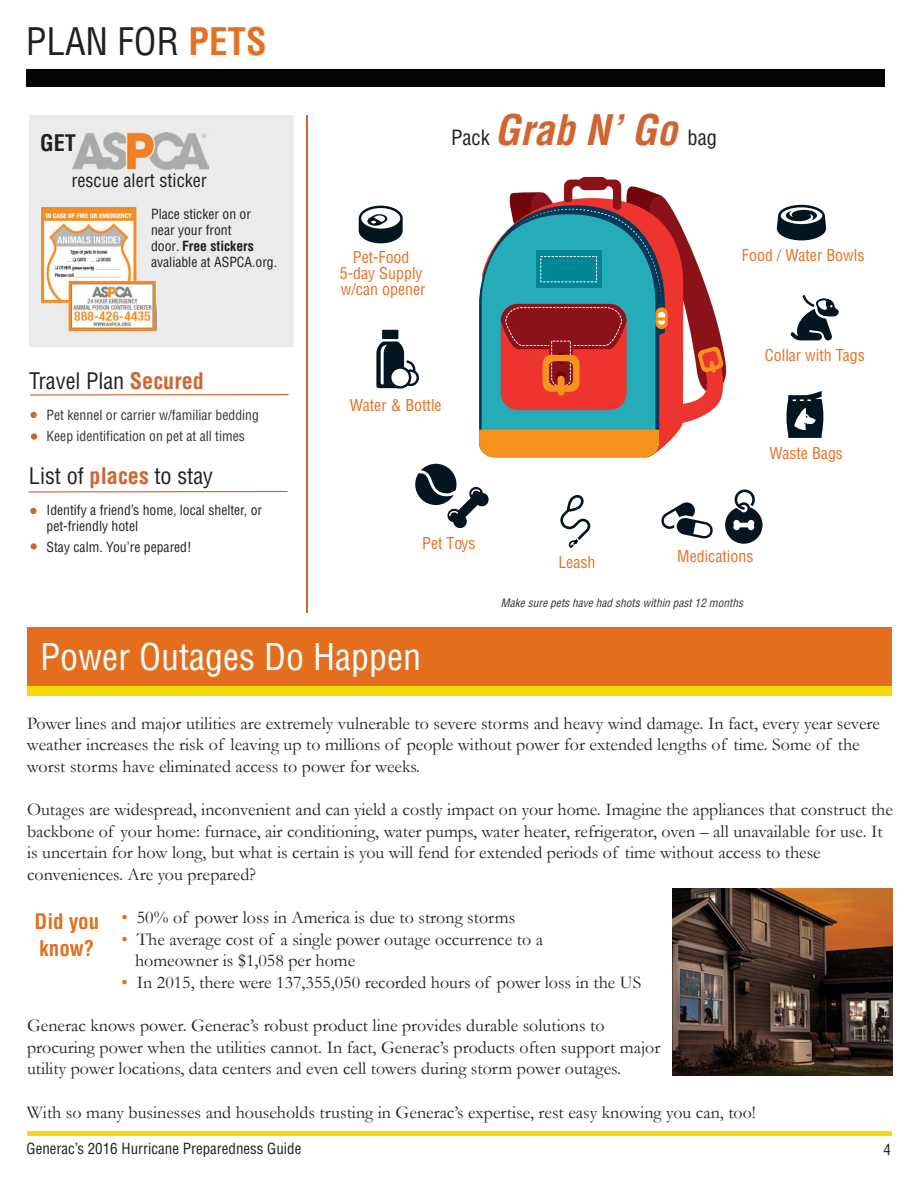
<style>
.page{position:relative;width:918px;height:1188px;background:#fff}
.page>*{position:absolute;margin:0;border:0;box-sizing:border-box;transform-origin:0 0}
.t1{font:italic 700 condensed 41.1px "Helvetica LT Std";color:#cf6632}
.t2{font:condensed 37.05px "Helvetica LT Std";color:#231f20}
.t3{font:condensed 36px "Helvetica LT Std";color:#fff}
.t4{font:condensed 22.2px "Helvetica LT Std";color:#231f20}
.t5{font:700 condensed 22.2px "Helvetica LT Std";color:#231f20}
.t6{font:700 condensed 21px/27px "Helvetica LT Std";color:#e36f1e}
.t7{font:condensed 18.3px "Helvetica LT Std";color:#231f20}
.t8{font:18px/21.6px "Garamond";color:#231f20}
.t9{font:condensed 15.9px/15.9px "Helvetica LT Std";color:#e57125;text-align:center}
.t10{font:condensed 15px "Helvetica LT Std";color:#231f20}
.t11{font:condensed 13.65px/15.9px "Helvetica LT Std";color:#231f20}
.t12{font:condensed 13.65px/20.5px "Helvetica LT Std";color:#323332}
.t13{font:italic condensed 11.4px "Helvetica LT Std";color:#323332}
.s1{font-weight:700;color:#e57125}
.s2{font-weight:700}
.s3{font-weight:700;color:#cf6632}
.s4{font-weight:400;font-style:normal;font-size:20.55px;color:#231f20}
.s5{color:#e36f1e}
</style>
<div class="page">
<div style="left:27px;top:628px;width:864px;height:59px;background:#e36f1e"></div>
<div style="left:27px;top:687px;width:864px;height:9px;background:#f6d90a"></div>
<div style="left:27px;top:1131px;width:864px;height:5px;background:#f6d90a"></div>
<div style="left:29px;top:115px;width:265px;height:232px;background:#ebebec"></div>
<div style="left:26px;top:69px;width:858px;height:18px;background:#040503"></div>
<hr style="left:307px;top:115px;width:1px;height:498px;background:#cf6632">
<svg style="left:30px;top:394px;width:259px;height:2px"></svg>
<img style="left:72px;top:133px;width:137px;height:36px">
<img style="left:41px;top:207px;width:116px;height:125px">
<svg style="left:29px;top:491px;width:258px;height:2px"></svg>
<svg style="left:786px;top:391px;width:38px;height:47px"></svg>
<svg style="left:359px;top:206px;width:44px;height:38px"></svg>
<div style="left:382px;top:330px;width:16px;height:9px;background:#031520"></div>
<svg style="left:376px;top:342px;width:43px;height:47px"></svg>
<svg style="left:560px;top:495px;width:30px;height:53px"></svg>
<svg style="left:777px;top:205px;width:49px;height:36px"></svg>
<svg style="left:790px;top:295px;width:49px;height:46px"></svg>
<svg style="left:661px;top:502px;width:52px;height:37px"></svg>
<svg style="left:415px;top:464px;width:74px;height:65px"></svg>
<svg style="left:725px;top:489px;width:38px;height:55px"></svg>
<svg style="left:30px;top:411px;width:7px;height:8px"></svg>
<svg style="left:30px;top:433px;width:8px;height:7px"></svg>
<svg style="left:30px;top:507px;width:7px;height:7px"></svg>
<svg style="left:30px;top:543px;width:7px;height:7px"></svg>
<svg style="left:479px;top:177px;width:248px;height:280px"></svg>
<img style="left:672px;top:889px;width:220px;height:186px">
<h2 class="t2" style="left:26px;top:27px;width:242px">PLAN FOR <span class="s1">PETS</span></h2>
<p class="t5" style="left:40px;top:133px;width:37px">GET</p>
<p class="t7" style="left:71px;top:173px;width:137px">rescue alert sticker</p>
<p class="t11" style="left:151px;top:208px;width:128px">Place sticker on or near your front<br>door. <span class="s2">Free stickers </span>avaliable at ASPCA.org.</p>
<p class="t4" style="left:29px;top:372px;width:177px">Travel Plan <span class="s3">Secured</span></p>
<p class="t12" style="left:47px;top:406px;width:214px">Pet kennel or carrier w/familiar bedding<br>Keep identification on pet at all times</p>
<p class="t4" style="left:29px;top:467px;width:186px">List of <span class="s3">places</span> to stay</p>
<p class="t11" style="left:47px;top:503px;width:217px">Identify a friend’s home, local shelter, or pet-friendly hotel</p>
<p class="t11" style="left:47px;top:540px;width:147px">Stay calm. You’re pepared!</p>
<h1 class="t1" style="left:451px;top:107px;width:268px"><span class="s4">Pack</span> Grab N’ Go <span class="s4">bag</span></h1>
<p class="t9" style="left:340px;top:251px;width:87px">Pet-Food<br>5-day Supply w/can opener</p>
<p class="t9" style="left:350px;top:398px;width:93px">Water &amp; Bottle</p>
<p class="t9" style="left:742px;top:249px;width:124px">Food / Water Bowls</p>
<p class="t9" style="left:765px;top:349px;width:101px">Collar with Tags</p>
<p class="t9" style="left:769px;top:446px;width:75px">Waste Bags</p>
<p class="t9" style="left:422px;top:537px;width:55px">Pet Toys</p>
<p class="t9" style="left:558px;top:556px;width:39px">Leash</p>
<p class="t9" style="left:677px;top:549px;width:78px">Medications</p>
<p class="t13" style="left:501px;top:598px;width:244px">Make sure pets have had shots within past 12 months</p>
<h3 class="t3" style="left:40px;top:643px;width:382px">Power Outages Do Happen</h3>
<p class="t8" style="left:27px;top:714px;width:855px">Power lines and major utilities are extremely vulnerable to severe storms and heavy wind damage. In fact, every year severe weather increases the risk of leaving up to millions of people without power for extended lengths of time. Some of the worst storms have eliminated access to power for weeks.</p>
<p class="t8" style="left:27px;top:800px;width:868px">Outages are widespread, inconvenient and can yield a costly impact on your home. Imagine the appliances that construct the backbone of your home: furnace, air conditioning, water pumps, water heater, refrigerator, oven – all unavailable for use. It is uncertain for how long, but what is certain is you will fend for extended periods of time without access to these conveniences. Are you prepared?</p>
<p class="t8" style="left:122px;top:908px;width:395px"><span class="s5">•</span> 50% of power loss in America is due to strong storms</p>
<p class="t8" style="left:135px;top:930px;width:410px;text-indent:-14px"><span class="s5">•</span> The average cost of a single power outage occurrence to a homeowner is $1,058 per home</p>
<p class="t8" style="left:122px;top:973px;width:521px"><span class="s5">•</span> In 2015, there were 137,355,050 recorded hours of power loss in the US</p>
<p class="t8" style="left:27px;top:1016px;width:635px">Generac knows power. Generac’s robust product line provides durable solutions to procuring power when the utilities cannot. In fact, Generac’s products often support major utility power locations, data centers and even cell towers during storm power outages.</p>
<p class="t8" style="left:27px;top:1103px;width:730px">With so many businesses and households trusting in Generac’s expertise, rest easy knowing you can, too!</p>
<p class="t6" style="left:35px;top:909px;width:66px">Did you know?</p>
<p class="t10" style="left:27px;top:1143px;width:276px">Generac’s 2016 Hurricane Preparedness Guide</p>
<p class="t10" style="left:883px;top:1143px;width:9px">4</p>
</div>
